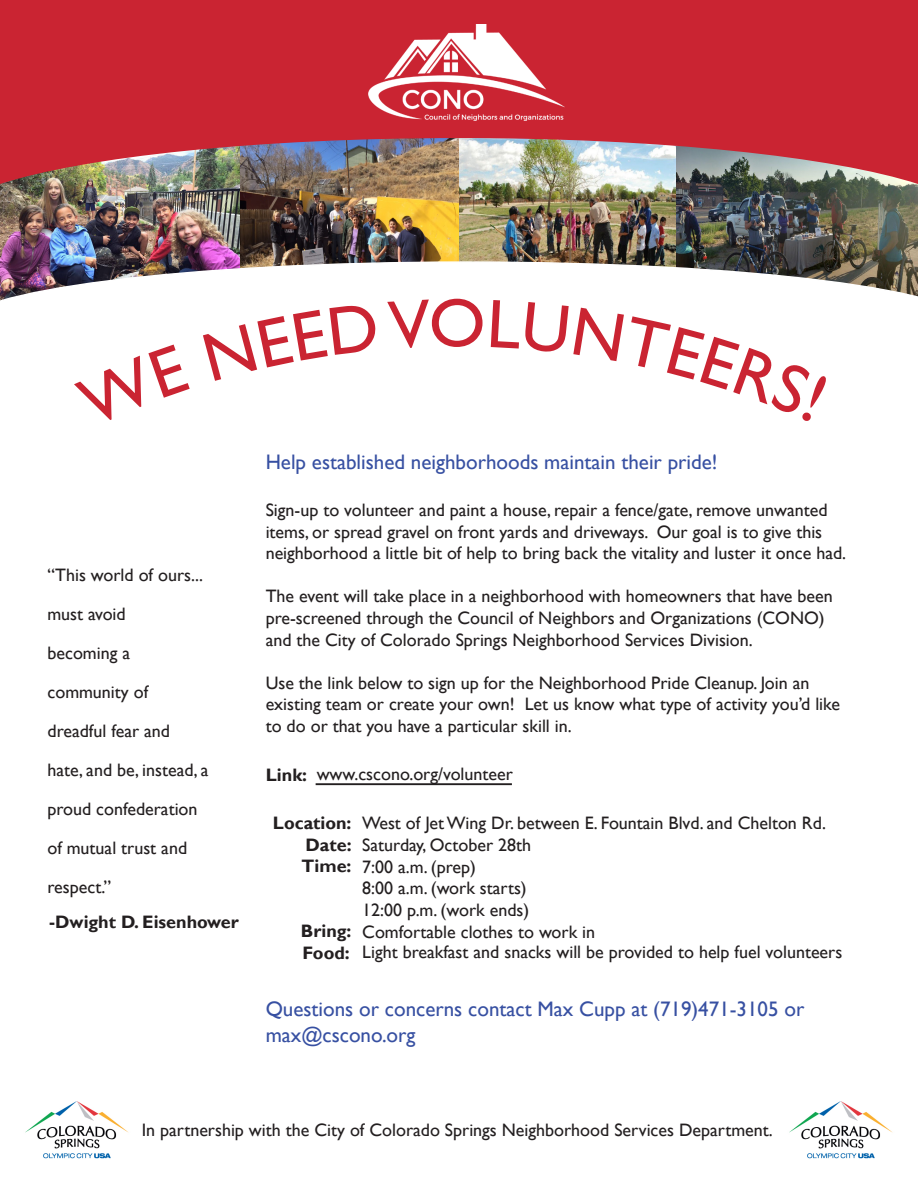
<style>
.page{position:relative;width:918px;height:1188px;background:#fff}
.page>*{position:absolute;margin:0;border:0;box-sizing:border-box;transform-origin:0 0}
.t1{font:69px "Gill Sans";color:#ca2432}
.t2{font:21px/25.2px "Gill Sans";color:#3750a2}
.t3{font:18px/39px "Gill Sans";color:#231f20}
.t4{font:700 18px "Gill Sans";color:#231f20}
</style>
<div class="page">
<img style="left:241px;top:184px;width:436px;height:77px">
<img style="left:677px;top:184px;width:241px;height:77px">
<img style="left:0;top:184px;width:241px;height:77px">
<svg style="left:0;top:0;width:918px;height:184px;background:#c13d47"></svg>
<img style="left:0;top:261px;width:918px;height:40px">
<hr style="left:316px;top:783px;width:196px;height:2px;background:#231f20">
<img style="left:369px;top:24px;width:195px;height:96px">
<img style="left:789px;top:1101px;width:104px;height:58px">
<img style="left:25px;top:1101px;width:104px;height:58px">
<svg style="left:387px;top:300px;width:45px;height:1px"></svg>
<svg style="left:491px;top:300px;width:337px;height:1px"></svg>
<p class="t1" style="left:429px;top:283px;width:58px">O</p>
<p class="t3" style="left:48px;top:556px;width:162px">“This world of ours... must avoid<br>becoming a community of dreadful fear and hate, and be, instead, a proud confederation of mutual trust and respect.”</p>
<p class="t4" style="left:49px;top:911px;width:191px">-Dwight D. Eisenhower</p>
<p class="t2" style="left:266px;top:450px;width:453px">Help established neighborhoods maintain their pride!</p>
<p class="t3" style="left:266px;top:500px;width:582px;line-height:21.6px">Sign-up to volunteer and paint a house, repair a fence/gate, remove unwanted items, or spread gravel on front yards and driveways. Our goal is to give this neighborhood a little bit of help to bring back the vitality and luster it once had.</p>
<p class="t3" style="left:266px;top:586px;width:569px;line-height:21.6px">The event will take place in a neighborhood with homeowners that have been pre-screened through the Council of Neighbors and Organizations (CONO) and the City of Colorado Springs Neighborhood Services Division.</p>
<p class="t3" style="left:266px;top:672px;width:576px;line-height:21.6px">Use the link below to sign up for the Neighborhood Pride Cleanup. Join an existing team or create your own! Let us know what type of activity you’d like to do or that you have a particular skill in.</p>
<p class="t4" style="left:266px;top:764px;width:43px">Link:</p>
<p class="t3" style="left:317px;top:754px;width:198px">www.cscono.org/volunteer</p>
<p class="t4" style="left:273px;top:812px;width:80px">Location:</p>
<p class="t4" style="left:305px;top:834px;width:48px">Date:</p>
<p class="t4" style="left:302px;top:855px;width:51px">Time:</p>
<p class="t4" style="left:301px;top:920px;width:52px">Bring:</p>
<p class="t4" style="left:303px;top:942px;width:49px">Food:</p>
<p class="t3" style="left:362px;top:804px;width:465px">West of Jet Wing Dr. between E. Fountain Blvd. and Chelton Rd.</p>
<p class="t3" style="left:362px;top:825px;width:170px">Saturday, October 28th</p>
<p class="t3" style="left:362px;top:847px;width:115px">7:00 a.m. (prep)</p>
<p class="t3" style="left:362px;top:869px;width:166px">8:00 a.m. (work starts)</p>
<p class="t3" style="left:362px;top:891px;width:169px">12:00 p.m. (work ends)</p>
<p class="t3" style="left:362px;top:913px;width:234px">Comfortable clothes to work in</p>
<p class="t3" style="left:362px;top:933px;width:482px">Light breakfast and snacks will be provided to help fuel volunteers</p>
<p class="t2" style="left:266px;top:997px;width:540px">Questions or concerns contact Max Cupp at (719)471-3105 or max@cscono.org</p>
<p class="t3" style="left:142px;top:1111px;width:633px">In partnership with the City of Colorado Springs Neighborhood Services Department.</p>
</div>
